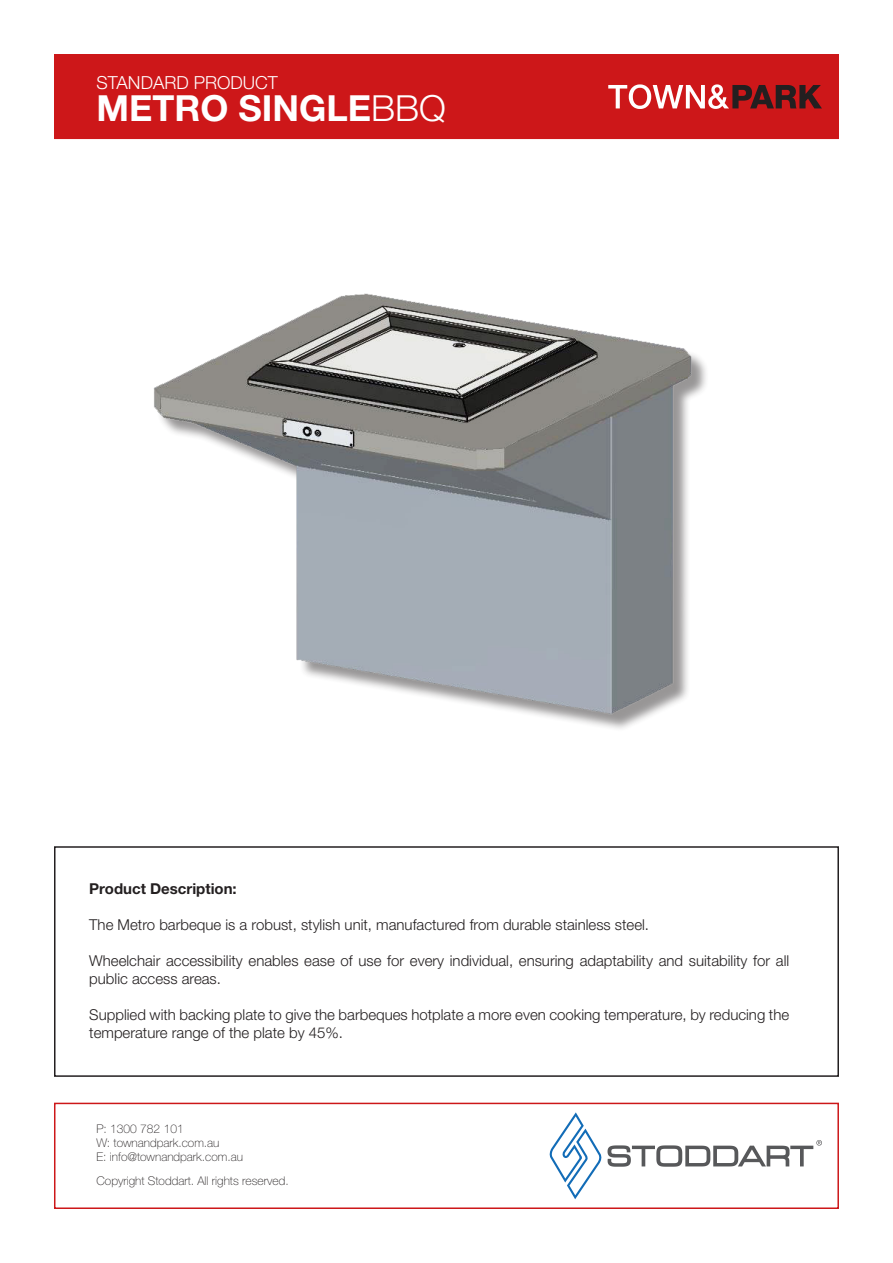
<style>
.page{position:relative;width:893px;height:1263px;background:#fff}
.page>*{position:absolute;margin:0;border:0;box-sizing:border-box;transform-origin:0 0}
.t1{font:700 36px "Helvetica Neue LT Std";color:#fff}
.t2{font:300 18px "Helvetica Neue";color:#fff}
.t3{font:300 15px/18px "Helvetica Neue";color:#231f20}
.t4{font:700 15px "Helvetica Neue LT Std";color:#231f20}
.t5{font:100 12px/14.4px "Helvetica Neue LT Std";color:#231f20}
.s1{font-family:"Helvetica Neue";font-weight:300}
</style>
<div class="page">
<div style="left:54px;top:54px;width:785px;height:85px;background:#cd1719"></div>
<div style="left:54px;top:846px;width:785px;height:231px;border:2px solid #231f20"></div>
<div style="left:54px;top:1103px;width:785px;height:106px;border:2px solid #cd1719"></div>
<svg style="left:608px;top:84px;width:214px;height:25px"></svg>
<svg style="left:550px;top:1112px;width:272px;height:87px"></svg>
<img style="left:154px;top:293px;width:552px;height:436px">
<p class="t2" style="left:97px;top:72px;width:183px">STANDARD PRODUCT</p>
<p class="t1" style="left:97px;top:86px;width:351px">METRO SINGLE<span class="s1">BBQ</span></p>
<p class="t4" style="left:89px;top:879px;width:149px">Product Description:</p>
<p class="t3" style="left:89px;top:915px;width:561px">The Metro barbeque is a robust, stylish unit, manufactured from durable stainless steel.</p>
<p class="t3" style="left:89px;top:951px;width:701px">Wheelchair accessibility enables ease of use for every individual, ensuring adaptability and suitability for all public access areas.</p>
<p class="t3" style="left:89px;top:1005px;width:701px">Supplied with backing plate to give the barbeques hotplate a more even cooking temperature, by reducing the temperature range of the plate by 45%.</p>
<p class="t5" style="left:97px;top:1121px;width:148px">P: 1300 782 101<br>W: townandpark.com.au<br>E: info@townandpark.com.au</p>
<p class="t5" style="left:97px;top:1173px;width:194px">Copyright Stoddart. All rights reserved.</p>
</div>
